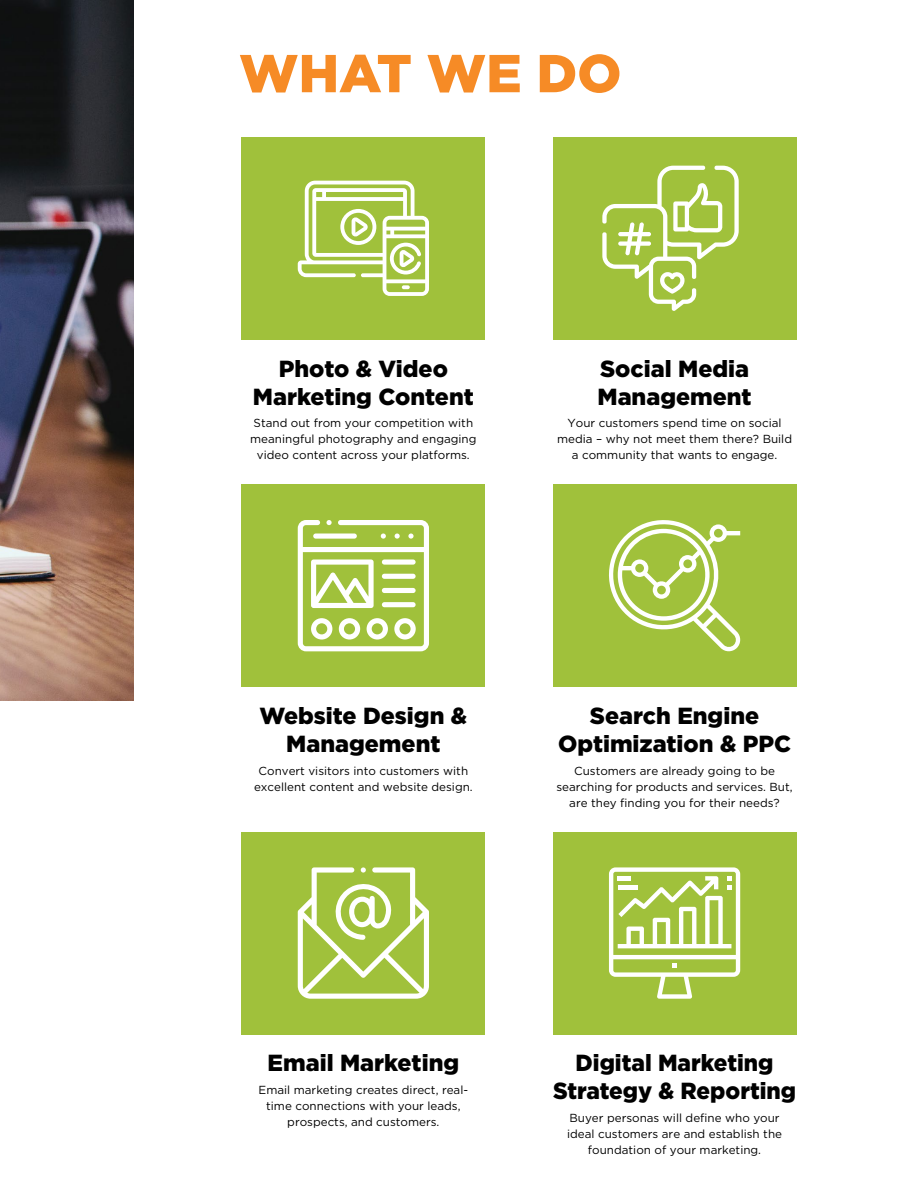
<style>
.page{position:relative;width:918px;height:1188px;background:#fff}
.page>*{position:absolute;margin:0;border:0;box-sizing:border-box;transform-origin:0 0}
.t1{font:900 53.25px "Gotham";color:#f68b26}
.t2{font:900 23.25px/27.9px "Gotham";color:#000;text-align:center}
.t3{font:11.7px/16px "Gotham";color:#000;text-align:center}
</style>
<div class="page">
<img style="left:0;top:0;width:133px;height:701px">
<div style="left:242px;top:484px;width:243px;height:203px;background:#a0c13b"></div>
<svg style="left:298px;top:520px;width:131px;height:131px"></svg>
<div style="left:242px;top:832px;width:243px;height:202px;background:#a0c13b"></div>
<svg style="left:298px;top:867px;width:131px;height:132px"></svg>
<div style="left:553px;top:832px;width:243px;height:202px;background:#a0c13b"></div>
<svg style="left:609px;top:867px;width:131px;height:132px"></svg>
<div style="left:618px;top:876px;width:13px;height:5px;background:#fff"></div>
<hr style="left:618px;top:885px;width:19px;height:4px;background:#fff">
<div style="left:242px;top:137px;width:243px;height:203px;background:#a0c13b"></div>
<svg style="left:298px;top:181px;width:131px;height:115px"></svg>
<div style="left:553px;top:137px;width:243px;height:203px;background:#a0c13b"></div>
<svg style="left:602px;top:166px;width:137px;height:145px"></svg>
<div style="left:553px;top:484px;width:243px;height:203px;background:#a0c13b"></div>
<svg style="left:609px;top:520px;width:131px;height:131px"></svg>
<h1 class="t1" style="left:239px;top:43px;width:384px">WHAT WE DO</h1>
<h2 class="t2" style="left:253px;top:354px;width:222px">Photo &amp; Video<br>Marketing Content</h2>
<p class="t3" style="left:250px;top:415px;width:228px">Stand out from your competition with meaningful photography and engaging video content across your platforms.</p>
<h2 class="t2" style="left:597px;top:354px;width:156px;text-align:left">Social Media<br>Management</h2>
<p class="t3" style="left:557px;top:415px;width:237px">Your customers spend time on social media – why not meet them there? Build a community that wants to engage.</p>
<h2 class="t2" style="left:260px;top:701px;width:209px">Website Design &amp;<br>Management</h2>
<p class="t3" style="left:254px;top:762px;width:220px">Convert visitors into customers with excellent content and website design.</p>
<h2 class="t2" style="left:558px;top:701px;width:235px">Search Engine<br>Optimization &amp; PPC</h2>
<p class="t3" style="left:557px;top:762px;width:238px">Customers are already going to be searching for products and services. But, are they finding you for their needs?</p>
<h2 class="t2" style="left:268px;top:1049px;width:193px">Email Marketing</h2>
<p class="t3" style="left:259px;top:1082px;width:211px">Email marketing creates direct, real&shy;time connections with your leads, prospects, and customers.</p>
<h2 class="t2" style="left:553px;top:1049px;width:245px">Digital Marketing<br>Strategy &amp; Reporting</h2>
<p class="t3" style="left:567px;top:1110px;width:216px">Buyer personas will define who your ideal customers are and establish the foundation of your marketing.</p>
</div>
